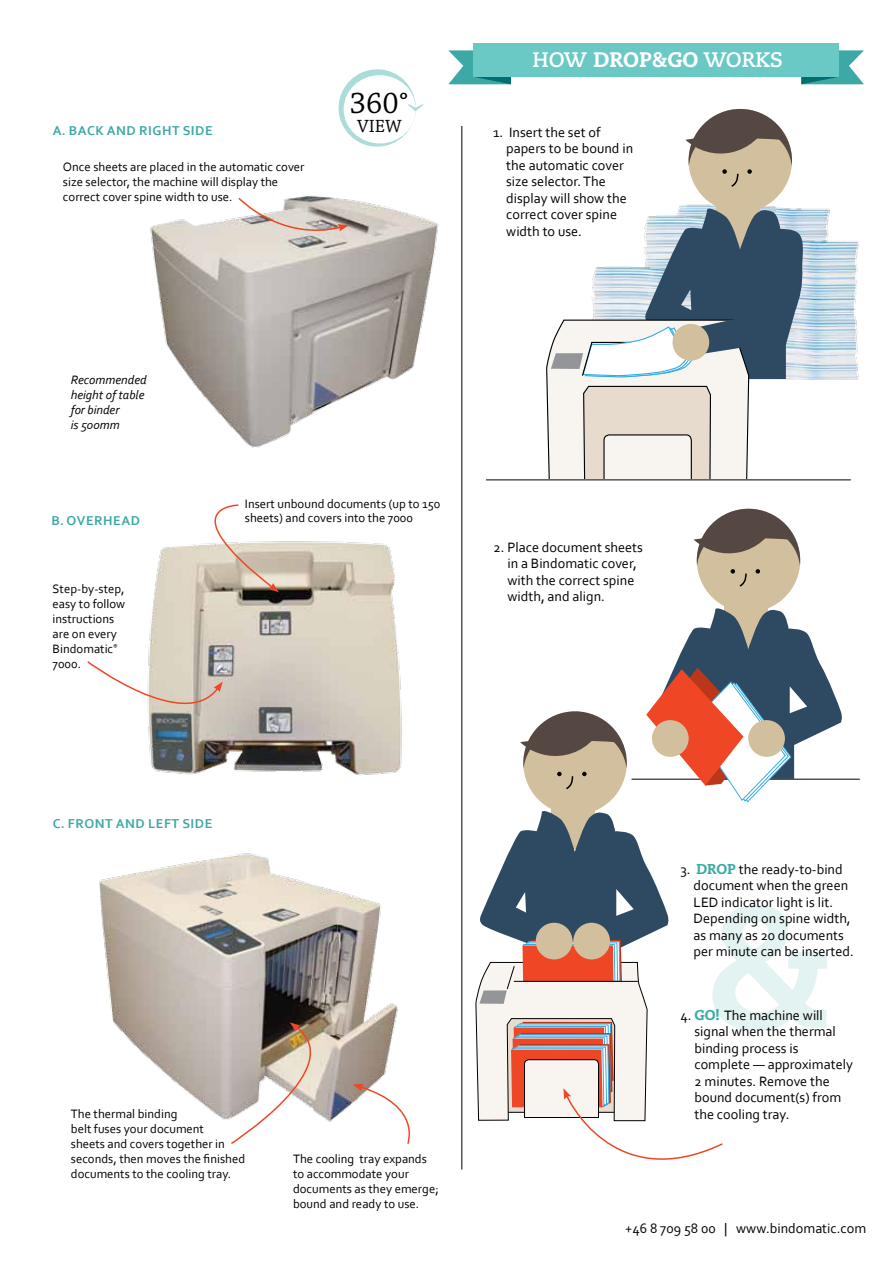
<style>
.page{position:relative;width:893px;height:1263px;background:#fff}
.page>*{position:absolute;margin:0;border:0;box-sizing:border-box;transform-origin:0 0}
.t1{font:800 172.95px "Caecilia LT Std";color:#e3f3f1}
.t2{font:41.4px "Minion Pro";color:#aadcda}
.t3{font:31.05px "Chaparral Pro";color:#000}
.t4{font:700 21px "Caecilia LT Std";color:#fff}
.t5{font:18.6px "Chaparral Pro";color:#000}
.t6{font:14.25px/16.5px "Corbel";color:#000}
.t7{font:800 14.25px "Caecilia LT Std";color:#3da9a6}
.t8{font:700 13.5px "Corbel";letter-spacing:.04em;color:#3da9a6}
.t9{font:12.75px/15px "Corbel";color:#000}
.t10{font:italic 12.75px/15px "Corbel";color:#000}
.s1{font-weight:800}
.s2{font-family:"Corbel";font-weight:400;color:#000}
.s3{font-family:"Caecilia LT Std";font-weight:800;color:#3da9a6}
</style>
<div class="page">
<svg style="left:448px;top:50px;width:63px;height:34px"></svg>
<svg style="left:801px;top:50px;width:63px;height:34px"></svg>
<div style="left:473px;top:43px;width:366px;height:34px;background:#6ac8c5"></div>
<hr style="left:461px;top:126px;width:1px;height:1043px;background:#000">
<img style="left:804px;top:208px;width:26px;height:25px">
<img style="left:679px;top:199px;width:96px;height:7px">
<img style="left:804px;top:233px;width:55px;height:146px">
<div style="left:688px;top:109px;width:104px;height:103px;background:#d2bf9d;border-radius:50%"></div>
<svg style="left:685px;top:109px;width:107px;height:79px"></svg>
<svg style="left:339px;top:69px;width:77px;height:78px"></svg>
<div style="left:344px;top:75px;width:72px;height:68px;background:#fff;border-radius:50%"></div>
<div style="left:523px;top:711px;width:104px;height:104px;background:#d2bf9d;border-radius:50%"></div>
<svg style="left:520px;top:711px;width:107px;height:80px"></svg>
<svg style="left:475px;top:809px;width:248px;height:351px"></svg>
<div style="left:697px;top:509px;width:103px;height:103px;background:#d2bf9d;border-radius:50%"></div>
<svg style="left:546px;top:206px;width:258px;height:382px"></svg>
<hr style="left:632px;top:779px;width:228px;height:1px;background:#000">
<svg style="left:646px;top:606px;width:197px;height:197px"></svg>
<div style="left:748px;top:720px;width:37px;height:37px;background:#d2bf9d;border-radius:50%"></div>
<div style="left:652px;top:720px;width:37px;height:37px;background:#d2bf9d;border-radius:50%"></div>
<hr style="left:486px;top:479px;width:365px;height:1px;background:#000">
<img style="left:150px;top:196px;width:289px;height:252px">
<img style="left:99px;top:853px;width:299px;height:267px">
<svg style="left:230px;top:1022px;width:181px;height:122px"></svg>
<svg style="left:237px;top:197px;width:112px;height:45px"></svg>
<img style="left:148px;top:541px;width:254px;height:234px">
<svg style="left:87px;top:660px;width:136px;height:74px"></svg>
<svg style="left:168px;top:504px;width:111px;height:88px"></svg>
<h3 class="t4" style="left:533px;top:47px;width:252px">HOW <span class="s1">DROP&amp;GO</span> WORKS</h3>
<h3 class="t3" style="left:350px;top:86px;width:60px">360°</h3>
<h3 class="t5" style="left:357px;top:116px;width:46px">View</h3>
<h2 class="t2" style="left:443px;top:102px;width:13px;rotate:90deg">›</h2>
<p class="t8" style="left:53px;top:122px;width:161px">A. BACK AND RIGHT SIDE</p>
<p class="t6" style="left:506px;top:123px;width:128px;text-indent:-13px">1. Insert the set of papers to be bound in the automatic cover size selector. The display will show the correct cover spine width to use.</p>
<p class="t9" style="left:63px;top:159px;width:243px">Once sheets are placed in the automatic cover size selector, the machine will display the correct cover spine width to use.</p>
<p class="t10" style="left:71px;top:372px;width:78px">Recommended height of table for binder<br>is 500mm</p>
<p class="t8" style="left:51px;top:512px;width:90px">B. OVERHEAD</p>
<p class="t9" style="left:53px;top:581px;width:74px">Step-by-step, easy to follow instructions are on every<br>Bindomatic<sup>®<br></sup>7000.</p>
<p class="t9" style="left:245px;top:495px;width:197px">Insert unbound documents (up to 150 sheets) and covers into the 7000</p>
<p class="t6" style="left:507px;top:538px;width:137px;text-indent:-14px">2. Place document sheets in a Bindomatic cover, with the correct spine width, and align.</p>
<p class="t8" style="left:53px;top:815px;width:161px">C. FRONT AND LEFT SIDE</p>
<p class="t9" style="left:71px;top:1106px;width:176px">The thermal binding<br>belt fuses your document<br>sheets and covers together in seconds, then moves the finished documents to the cooling tray.</p>
<p class="t9" style="left:293px;top:1151px;width:147px">The cooling tray expands to accommodate your documents as they emerge; bound and ready to use.</p>
<p class="t7" style="left:680px;top:860px;width:38px"><span class="s2">3.</span> DROP</p>
<p class="t6" style="left:694px;top:860px;width:162px;text-indent:45px">the ready-to-bind document when the green<br>LED indicator light is lit.<br>Depending on spine width, as many as 20 documents per minute can be inserted.</p>
<h1 class="t1" style="left:704px;top:860px;width:130px">&amp;</h1>
<p class="t6" style="left:694px;top:1006px;width:160px;text-indent:-14px">4. <span class="s3">GO!</span> The machine will signal when the thermal binding process is complete — approximately<br>2 minutes. Remove the bound document(s) from the cooling tray.</p>
<p class="t6" style="left:625px;top:1219px;width:243px">+46 8 709 58 00 | www.bindomatic.com</p>
</div>
